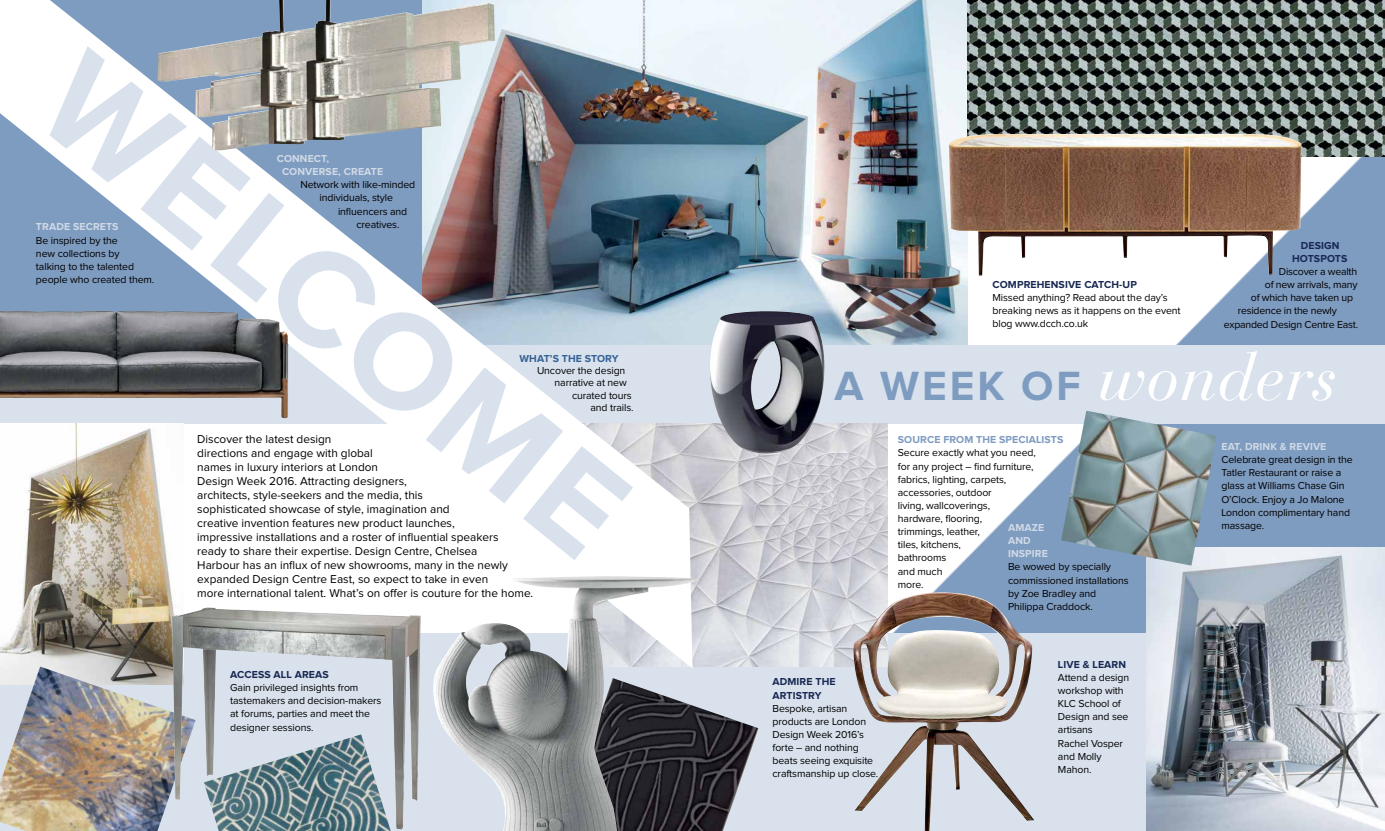
<style>
.page{position:relative;width:1385px;height:831px;background:#fff}
.page>*{position:absolute;margin:0;border:0;box-sizing:border-box;transform-origin:0 0}
.t1{font:700 139.83px "Proxima Nova";color:#d8e1ec}
.t2{font:700 42.35px "Proxima Nova";letter-spacing:.07em;color:#7e9bc0}
.t3{font:11.81px/14px "Proxima Nova";color:#000}
.t4{font:10.5px/13.1px "Proxima Nova";letter-spacing:-.01em;color:#000}
.t5{font:700 10.5px/13.1px "Proxima Nova";letter-spacing:.01em;color:#182852}
.t6{font:700 10.5px/13.1px "Proxima Nova";letter-spacing:.01em;color:#d0dae6}
.t7{font:700 10.5px "Proxima Nova";letter-spacing:.01em;color:#7e9bc0}
.t8{font:700 10.5px "Proxima Nova";letter-spacing:.01em;color:#346195}
.s1{font-family:"Bauer Bodoni";font-weight:400;font-style:italic;font-size:67.38px;color:#fff}
</style>
<div class="page">
<svg style="left:887px;top:157px;width:497px;height:476px"></svg>
<div style="left:0;top:345px;width:1384px;height:79px;background:#d8e1ec"></div>
<div style="left:0;top:633px;width:1384px;height:198px;background:#d8e1ec"></div>
<img style="left:692px;top:0;width:275px;height:345px">
<img style="left:1145px;top:547px;width:239px;height:284px">
<img style="left:692px;top:424px;width:195px;height:243px">
<img style="left:0;top:0;width:692px;height:667px">
<img style="left:158px;top:0;width:168px;height:68px">
<img style="left:852px;top:592px;width:182px;height:239px">
<img style="left:0;top:311px;width:288px;height:107px">
<img style="left:0;top:667px;width:172px;height:164px">
<img style="left:699px;top:707px;width:60px;height:124px">
<img style="left:172px;top:607px;width:248px;height:223px">
<img style="left:429px;top:576px;width:270px;height:255px">
<img style="left:967px;top:0;width:417px;height:157px">
<img style="left:1060px;top:411px;width:156px;height:155px">
<img style="left:948px;top:134px;width:353px;height:142px">
<img style="left:709px;top:311px;width:50px;height:107px">
<h1 class="t1" style="left:98px;top:33px;width:709px;rotate:39deg">WELCOME</h1>
<p class="t6" style="left:282px;top:152px;width:103px;text-indent:-5px">CONNECT,<br>CONVERSE, CREATE</p>
<p class="t4" style="left:300px;top:179px;width:116px;text-align:center">Network with like-minded individuals, style</p>
<p class="t4" style="left:356px;top:205px;width:52px;text-indent:-18px">influencers and creatives.</p>
<p class="t6" style="left:36px;top:221px;width:84px">TRADE SECRETS</p>
<p class="t4" style="left:36px;top:234px;width:120px">Be inspired by the<br>new collections by<br>talking to the talented people who created them.</p>
<p class="t8" style="left:519px;top:353px;width:101px">WHAT’S THE STORY</p>
<p class="t4" style="left:537px;top:364px;width:90px">Uncover the design</p>
<p class="t4" style="left:554px;top:377px;width:74px">narrative at new</p>
<p class="t4" style="left:572px;top:389px;width:61px">curated tours</p>
<p class="t4" style="left:590px;top:401px;width:45px">and trails.</p>
<p class="t3" style="left:197px;top:433px;width:337px">Discover the latest design<br>directions and engage with global<br>names in luxury interiors at London<br>Design Week 2016. Attracting designers,<br>architects, style-seekers and the media, this<br>sophisticated showcase of style, imagination and<br>creative invention features new product launches,<br>impressive installations and a roster of influential speakers<br>ready to share their expertise. Design Centre, Chelsea<br>Harbour has an influx of new showrooms, many in the newly expanded Design Centre East, so expect to take in even<br>more international talent. What’s on offer is couture for the home.</p>
<p class="t5" style="left:230px;top:668px;width:100px">ACCESS ALL AREAS</p>
<p class="t4" style="left:230px;top:681px;width:153px">Gain privileged insights from tastemakers and decision-makers at forums, parties and meet the designer sessions.</p>
<p class="t5" style="left:1291px;top:239px;width:57px;text-align:center">DESIGN<br>HOTSPOTS</p>
<p class="t4" style="left:1278px;top:265px;width:80px">Discover a wealth</p>
<p class="t4" style="left:1264px;top:279px;width:94px">of new arrivals, many</p>
<p class="t4" style="left:1250px;top:292px;width:104px">of which have taken up</p>
<p class="t4" style="left:1237px;top:305px;width:101px">residence in the newly</p>
<p class="t4" style="left:1223px;top:318px;width:136px">expanded Design Centre East.</p>
<h2 class="t2" style="left:834px;top:367px;width:504px">A WEEK OF <span class="s1">wonders</span></h2>
<p class="t5" style="left:992px;top:278px;width:146px">COMPREHENSIVE CATCH-UP</p>
<p class="t4" style="left:992px;top:291px;width:190px">Missed anything? Read about the day’s breaking news as it happens on the event blog www.dcch.co.uk</p>
<p class="t5" style="left:772px;top:676px;width:64px">ADMIRE THE<br>ARTISTRY</p>
<p class="t4" style="left:772px;top:702px;width:107px">Bespoke, artisan products are London<br>Design Week 2016’s forte – and nothing beats seeing exquisite craftsmanship up close.</p>
<p class="t7" style="left:897px;top:435px;width:167px">SOURCE FROM THE SPECIALISTS</p>
<p class="t4" style="left:897px;top:447px;width:139px">Secure exactly what you need, for any project – find furniture, fabrics, lighting, carpets, accessories, outdoor<br>living, wallcoverings, hardware, flooring,<br>trimmings, leather,<br>tiles, kitchens,<br>bathrooms<br>and much<br>more.</p>
<p class="t6" style="left:1007px;top:521px;width:41px">AMAZE<br>AND<br>INSPIRE</p>
<p class="t4" style="left:1007px;top:561px;width:122px">Be wowed by specially commissioned installations by Zoe Bradley and<br>Philippa Craddock.</p>
<p class="t5" style="left:1057px;top:658px;width:70px">LIVE &amp; LEARN</p>
<p class="t4" style="left:1057px;top:671px;width:73px">Attend a design workshop with<br>KLC School of<br>Design and see artisans<br>Rachel Vosper and Molly<br>Mahon.</p>
<p class="t6" style="left:1221px;top:440px;width:106px">EAT, DRINK &amp; REVIVE</p>
<p class="t4" style="left:1221px;top:454px;width:133px">Celebrate great design in the<br>Tatler Restaurant or raise a glass at Williams Chase Gin<br>O’Clock. Enjoy a Jo Malone<br>London complimentary hand massage.</p>
</div>
